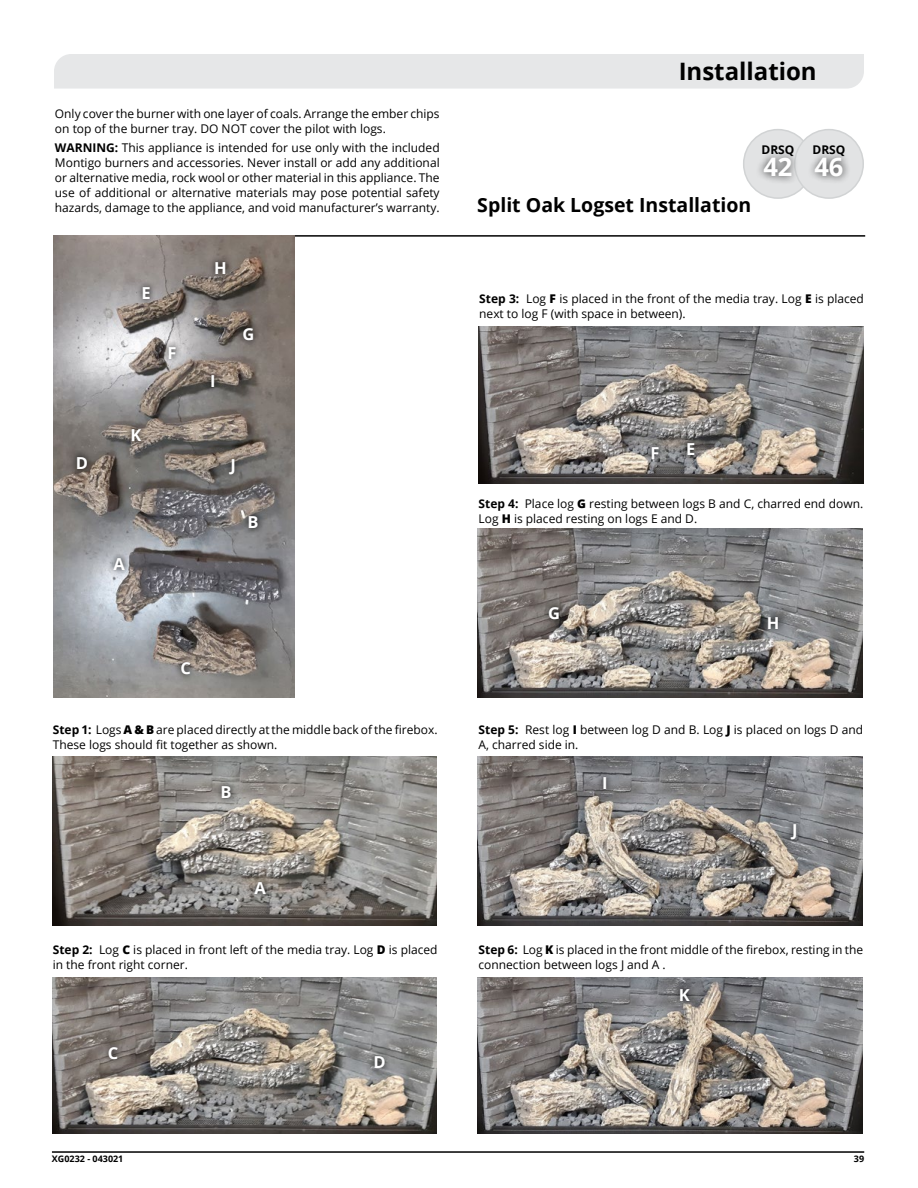
<style>
.page{position:relative;width:918px;height:1188px;background:#fff}
.page>*{position:absolute;margin:0;border:0;box-sizing:border-box;transform-origin:0 0}
.ToC_Level_1{font:700 25.5px "Open Sans";color:#fff}
.t1{font:700 24px "Open Sans";color:#000}
.heading_level_2{font:700 19.5px "Open Sans";color:#000}
.ToC_Level_1-2{font:700 16.5px "Open Sans";color:#fff}
.Body_text{font:12px/15px "Open Sans";color:#000}
.ToC_Level_1-3{font:700 12px "Open Sans";color:#000}
.t2{font:700 9px "Open Sans";color:#000}
.s1{font-weight:700}
.s2{font-weight:800}
</style>
<div class="page">
<hr style="left:52px;top:1151px;width:812px;height:2px;background:#000">
<div style="left:54px;top:54px;width:810px;height:35px;background:#e6e7e8"></div>
<hr style="left:55px;top:235px;width:810px;height:2px;background:#000">
<div style="left:744px;top:130px;width:68px;height:68px;background:#e2e3e4;border-radius:50%"></div>
<div style="left:743px;top:129px;width:70px;height:70px;border:2px solid #d1d3d4;border-radius:50%"></div>
<div style="left:795px;top:130px;width:68px;height:68px;background:#e2e3e4;border-radius:50%"></div>
<div style="left:794px;top:129px;width:70px;height:70px;border:2px solid #d1d3d4;border-radius:50%"></div>
<div style="left:756px;top:150px;width:43px;height:34px;background:#000;opacity:.75"></div>
<div style="left:807px;top:150px;width:44px;height:34px;background:#000;opacity:.75"></div>
<img style="left:53px;top:235px;width:242px;height:463px">
<img style="left:52px;top:756px;width:385px;height:169px">
<img style="left:52px;top:977px;width:385px;height:157px">
<img style="left:477px;top:977px;width:385px;height:157px">
<img style="left:479px;top:327px;width:384px;height:157px">
<img style="left:477px;top:529px;width:385px;height:169px">
<img style="left:477px;top:756px;width:385px;height:169px">
<svg style="left:107px;top:551px;width:24px;height:26px"></svg>
<svg style="left:248px;top:875px;width:24px;height:26px"></svg>
<svg style="left:242px;top:510px;width:23px;height:25px"></svg>
<svg style="left:215px;top:779px;width:23px;height:26px"></svg>
<svg style="left:223px;top:452px;width:19px;height:29px"></svg>
<svg style="left:136px;top:280px;width:20px;height:26px"></svg>
<svg style="left:162px;top:341px;width:20px;height:25px"></svg>
<svg style="left:236px;top:321px;width:24px;height:25px"></svg>
<svg style="left:542px;top:600px;width:24px;height:25px"></svg>
<svg style="left:102px;top:1040px;width:22px;height:26px"></svg>
<svg style="left:174px;top:655px;width:23px;height:26px"></svg>
<svg style="left:681px;top:436px;width:20px;height:26px"></svg>
<svg style="left:208px;top:255px;width:24px;height:25px"></svg>
<svg style="left:761px;top:610px;width:24px;height:26px"></svg>
<svg style="left:70px;top:450px;width:24px;height:25px"></svg>
<svg style="left:368px;top:1049px;width:23px;height:26px"></svg>
<svg style="left:204px;top:368px;width:18px;height:25px"></svg>
<svg style="left:596px;top:770px;width:18px;height:26px"></svg>
<svg style="left:645px;top:440px;width:20px;height:25px"></svg>
<svg style="left:124px;top:422px;width:24px;height:26px"></svg>
<svg style="left:673px;top:982px;width:23px;height:25px"></svg>
<svg style="left:784px;top:818px;width:20px;height:28px"></svg>
<p class="Body_text" style="left:55px;top:106px;width:386px">Only cover the burner with one layer of coals. Arrange the ember chips on top of the burner tray. DO NOT cover the pilot with logs.</p>
<p class="Body_text" style="left:55px;top:140px;width:386px;text-align:justify"><span class="s1">WARNING:</span> This appliance is intended for use only with the included Montigo burners and accessories. Never install or add any additional or alternative media, rock wool or other material in this appliance. The use of additional or alternative materials may pose potential safety hazards, damage to the appliance, and void manufacturer’s warranty.</p>
<p class="ToC_Level_1-2" style="left:76px;top:451px;width:14px">D</p>
<p class="ToC_Level_1-2" style="left:141px;top:282px;width:11px">E</p>
<p class="ToC_Level_1-2" style="left:168px;top:342px;width:11px">F</p>
<p class="ToC_Level_1-2" style="left:130px;top:424px;width:12px">K</p>
<p class="ToC_Level_1-2" style="left:113px;top:552px;width:13px">A</p>
<p class="ToC_Level_1-2" style="left:214px;top:256px;width:14px">H</p>
<p class="ToC_Level_1-2" style="left:210px;top:369px;width:7px">I</p>
<p class="ToC_Level_1-2" style="left:243px;top:322px;width:13px">G</p>
<p class="ToC_Level_1-2" style="left:231px;top:453px;width:7px">J</p>
<p class="ToC_Level_1-2" style="left:248px;top:511px;width:13px">B</p>
<p class="ToC_Level_1-2" style="left:181px;top:657px;width:12px">C</p>
<h2 class="t1" style="left:679px;top:55px;width:140px">Installation</h2>
<p class="heading_level_2" style="left:477px;top:191px;width:275px">Split Oak Logset Installation</p>
<p class="ToC_Level_1-3" style="left:761px;top:141px;width:34px">DRSQ</p>
<p class="ToC_Level_1-3" style="left:813px;top:141px;width:34px">DRSQ</p>
<p class="ToC_Level_1" style="left:763px;top:149px;width:31px">42</p>
<p class="ToC_Level_1" style="left:814px;top:149px;width:31px">46</p>
<p class="Body_text" style="left:479px;top:291px;width:386px"><span class="s1">Step 3:</span> Log <span class="s2">F</span> is placed in the front of the media tray. Log <span class="s2">E</span> is placed next to log F (with space in between).</p>
<p class="ToC_Level_1-2" style="left:651px;top:441px;width:11px">F</p>
<p class="ToC_Level_1-2" style="left:686px;top:437px;width:11px">E</p>
<p class="Body_text" style="left:479px;top:496px;width:386px"><span class="s1">Step 4:</span> Place log <span class="s2">G</span> resting between logs B and C, charred end down.<br>Log <span class="s2">H</span> is placed resting on logs E and D.</p>
<p class="ToC_Level_1-2" style="left:548px;top:601px;width:13px">G</p>
<p class="ToC_Level_1-2" style="left:767px;top:612px;width:14px">H</p>
<p class="Body_text" style="left:53px;top:722px;width:386px"><span class="s1">Step 1:</span> Logs <span class="s2">A &amp; B</span> are placed directly at the middle back of the firebox.<br>These logs should fit together as shown.</p>
<p class="Body_text" style="left:479px;top:722px;width:386px"><span class="s1">Step 5:</span> Rest log <span class="s2">I</span> between log D and B. Log <span class="s2">J</span> is placed on logs D and<br>A, charred side in.</p>
<p class="ToC_Level_1-2" style="left:221px;top:780px;width:13px">B</p>
<p class="ToC_Level_1-2" style="left:255px;top:876px;width:13px">A</p>
<p class="ToC_Level_1-2" style="left:602px;top:772px;width:7px">I</p>
<p class="ToC_Level_1-2" style="left:792px;top:819px;width:7px">J</p>
<p class="Body_text" style="left:53px;top:941px;width:386px"><span class="s1">Step 2:</span> Log <span class="s2">C</span> is placed in front left of the media tray. Log <span class="s2">D</span> is placed in the front right corner.</p>
<p class="Body_text" style="left:479px;top:941px;width:386px"><span class="s1">Step 6:</span> Log <span class="s2">K</span> is placed in the front middle of the firebox, resting in the connection between logs J and A .</p>
<p class="ToC_Level_1-2" style="left:108px;top:1041px;width:12px">C</p>
<p class="t2" style="left:52px;top:1152px;width:73px">XG0232 - 043021</p>
<p class="ToC_Level_1-2" style="left:374px;top:1051px;width:14px">D</p>
<p class="ToC_Level_1-2" style="left:679px;top:983px;width:12px">K</p>
<p class="t2" style="left:854px;top:1152px;width:12px">39</p>
</div>
